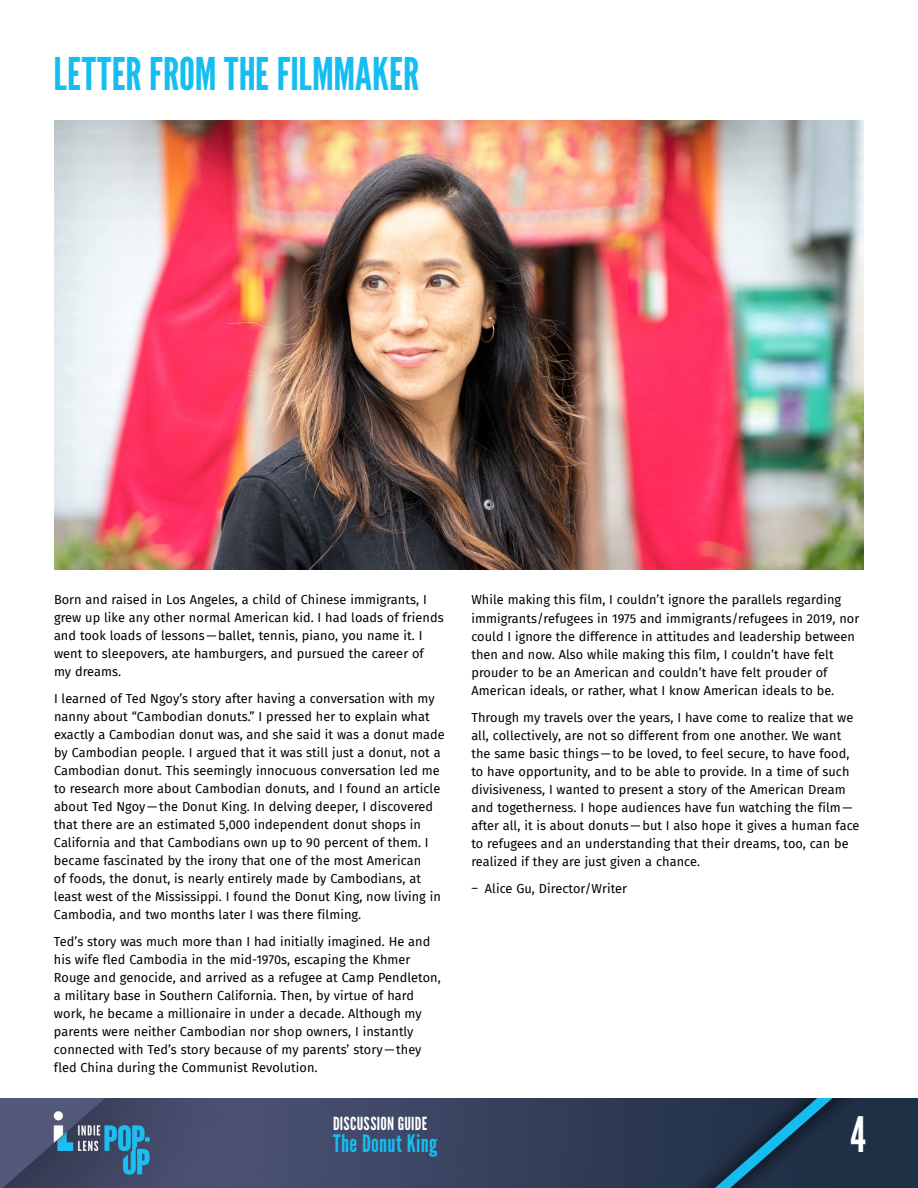
<style>
.page{position:relative;width:918px;height:1188px;background:#fff}
.page>*{position:absolute;margin:0;border:0;box-sizing:border-box;transform-origin:0 0}
.t1{font:48.75px "League Gothic";color:#fff;scale:.94 1}
.t2{font:45px "League Gothic";letter-spacing:.005em;color:#15bef0}
.t3{font:24px "League Gothic";letter-spacing:.015em;color:#15bef0}
.t4{font:18px "League Gothic";letter-spacing:.015em;color:#fff}
.t5{font:12.75px/18px "Fira Sans";letter-spacing:.005em;color:#000}
</style>
<div class="page">
<img style="left:0;top:1098px;width:918px;height:90px">
<img style="left:54px;top:120px;width:810px;height:450px">
<h2 class="t2" style="left:54px;top:47px;width:367px">LETTER FROM THE FILMMAKER</h2>
<p class="t5" style="left:54px;top:591px;width:391px">Born and raised in Los Angeles, a child of Chinese immigrants, I grew up like any other normal American kid. I had loads of friends and took loads of lessons—ballet, tennis, piano, you name it. I went to sleepovers, ate hamburgers, and pursued the career of my dreams.</p>
<p class="t5" style="left:54px;top:690px;width:392px">I learned of Ted Ngoy’s story after having a conversation with my nanny about “Cambodian donuts.” I pressed her to explain what exactly a Cambodian donut was, and she said it was a donut made by Cambodian people. I argued that it was still just a donut, not a Cambodian donut. This seemingly innocuous conversation led me to research more about Cambodian donuts, and I found an article about Ted Ngoy—the Donut King. In delving deeper, I discovered that there are an estimated 5,000 independent donut shops in California and that Cambodians own up to 90 percent of them. I became fascinated by the irony that one of the most American<br>of foods, the donut, is nearly entirely made by Cambodians, at least west of the Mississippi. I found the Donut King, now living in Cambodia, and two months later I was there filming.</p>
<p class="t5" style="left:54px;top:933px;width:388px">Ted’s story was much more than I had initially imagined. He and his wife fled Cambodia in the mid-1970s, escaping the Khmer Rouge and genocide, and arrived as a refugee at Camp Pendleton, a military base in Southern California. Then, by virtue of hard work, he became a millionaire in under a decade. Although my parents were neither Cambodian nor shop owners, I instantly connected with Ted’s story because of my parents’ story—they fled China during the Communist Revolution.</p>
<h3 class="t4" style="left:333px;top:1112px;width:96px">DISCUSSION GUIDE</h3>
<h3 class="t3" style="left:333px;top:1129px;width:106px">The Donut King</h3>
<p class="t5" style="left:471px;top:591px;width:389px">While making this film, I couldn’t ignore the parallels regarding immigrants/refugees in 1975 and immigrants/refugees in 2019, nor could I ignore the difference in attitudes and leadership between then and now. Also while making this film, I couldn’t have felt prouder to be an American and couldn’t have felt prouder of American ideals, or rather, what I know American ideals to be.</p>
<p class="t5" style="left:471px;top:708px;width:390px">Through my travels over the years, I have come to realize that we all, collectively, are not so different from one another. We want the same basic things—to be loved, to feel secure, to have food, to have opportunity, and to be able to provide. In a time of such divisiveness, I wanted to present a story of the American Dream and togetherness. I hope audiences have fun watching the film— after all, it is about donuts—but I also hope it gives a human face to refugees and an understanding that their dreams, too, can be realized if they are just given a chance.</p>
<p class="t5" style="left:471px;top:879px;width:157px">– Alice Gu, Director/Writer</p>
<h1 class="t1" style="left:851px;top:1106px;width:18px">4</h1>
</div>
